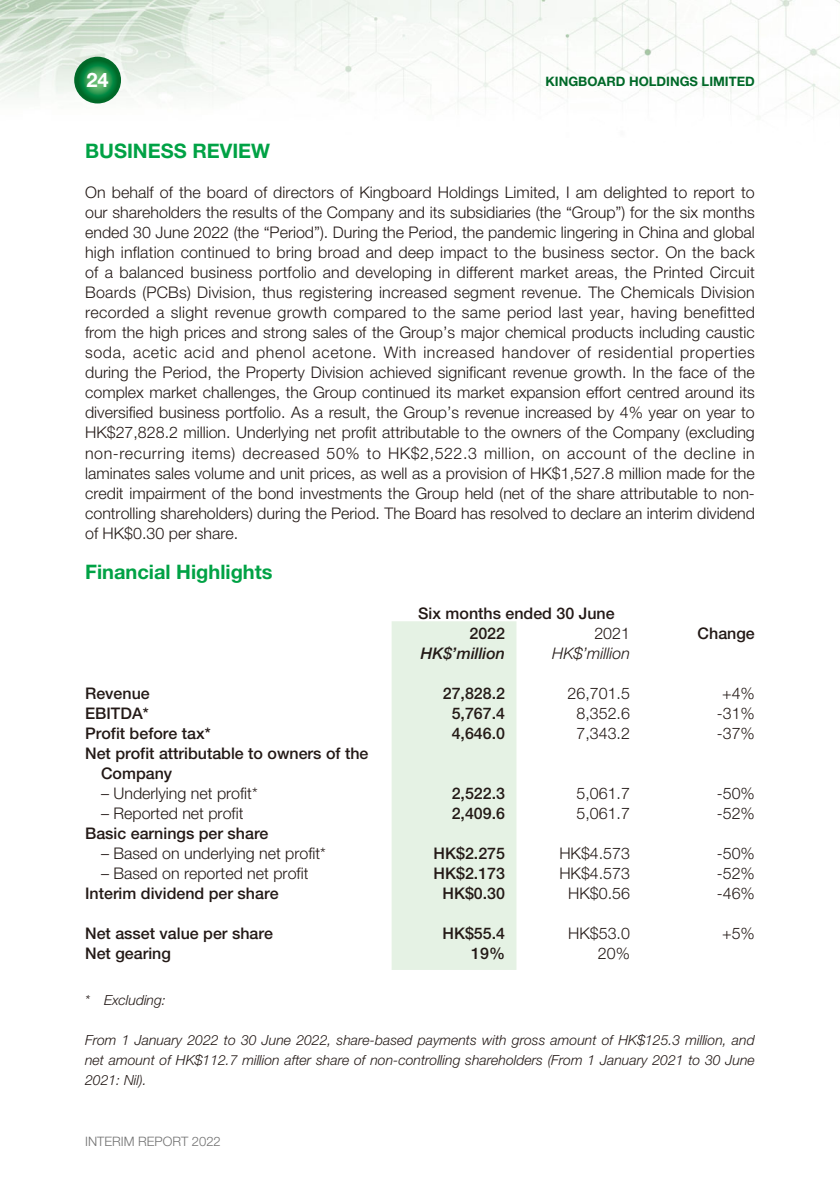
<style>
.page{position:relative;width:840px;height:1191px;background:#fff}
.page>*{position:absolute;margin:0;border:0;box-sizing:border-box;transform-origin:0 0}
.t1{font:700 20px "Helvetica Neue LT Std";color:#00a245}
.t2{font:700 20px "Helvetica Neue LT Std";color:#fff}
.t3{font:300 16px/20px "Helvetica Neue LT Std";color:#231916;text-align:justify}
.t4{font:500 16px/20px "Helvetica Neue LT Std";color:#231916}
.t5{font:italic 500 16px "Helvetica Neue LT Std";color:#231916}
.t6{font:italic 300 16px "Helvetica Neue LT Std";color:#231916}
.t7{font:italic 300 14px/20px "Helvetica Neue LT Std";color:#231916;text-align:justify}
.t8{font:700 13px "Helvetica Neue LT Std";color:#006928}
.t9{font:300 13px "Helvetica Neue LT Std";color:#717171}
</style>
<div class="page">
<img style="left:0;top:0;width:839px;height:109px">
<svg style="left:74px;top:57px;width:47px;height:46px;background:#1c8844"></svg>
<div style="left:391px;top:621px;width:125px;height:349px;background:#e5f2e4"></div>
<p class="t2" style="left:86px;top:73px;width:24px">24</p>
<p class="t8" style="left:545px;top:77px;width:211px">KINGBOARD HOLDINGS LIMITED</p>
<p class="t1" style="left:85px;top:144px;width:186px">BUSINESS REVIEW</p>
<p class="t3" style="left:85px;top:185px;width:671px">On behalf of the board of directors of Kingboard Holdings Limited, I am delighted to report to our shareholders the results of the Company and its subsidiaries (the “Group”) for the six months ended 30 June 2022 (the “Period”). During the Period, the pandemic lingering in China and global high inflation continued to bring broad and deep impact to the business sector. On the back of a balanced business portfolio and developing in different market areas, the Printed Circuit Boards (PCBs) Division, thus registering increased segment revenue. The Chemicals Division recorded a slight revenue growth compared to the same period last year, having benefitted from the high prices and strong sales of the Group’s major chemical products including caustic soda, acetic acid and phenol acetone. With increased handover of residential properties during the Period, the Property Division achieved significant revenue growth. In the face of the complex market challenges, the Group continued its market expansion effort centred around its diversified business portfolio. As a result, the Group’s revenue increased by 4% year on year to HK$27,828.2 million. Underlying net profit attributable to the owners of the Company (excluding non-recurring items) decreased 50% to HK$2,522.3 million, on account of the decline in laminates sales volume and unit prices, as well as a provision of HK$1,527.8 million made for the credit impairment of the bond investments the Group held (net of the share attributable to non&shy;controlling shareholders) during the Period. The Board has resolved to declare an interim dividend of HK$0.30 per share.</p>
<p class="t1" style="left:85px;top:564px;width:189px">Financial Highlights</p>
<p class="t4" style="left:469px;top:605px;width:147px;text-indent:-51px">Six months ended 30 June<br>2022</p>
<p class="t3" style="left:594px;top:625px;width:37px">2021</p>
<p class="t4" style="left:697px;top:625px;width:59px">Change</p>
<p class="t5" style="left:420px;top:647px;width:86px">HK$’million</p>
<p class="t6" style="left:552px;top:647px;width:79px">HK$’million</p>
<p class="t4" style="left:85px;top:685px;width:66px">Revenue</p>
<p class="t4" style="left:442px;top:685px;width:64px">27,828.2</p>
<p class="t3" style="left:567px;top:685px;width:64px">26,701.5</p>
<p class="t3" style="left:721px;top:685px;width:34px">+4%</p>
<p class="t4" style="left:85px;top:705px;width:65px">EBITDA*</p>
<p class="t4" style="left:451px;top:705px;width:55px">5,767.4</p>
<p class="t3" style="left:576px;top:705px;width:55px">8,352.6</p>
<p class="t3" style="left:716px;top:705px;width:39px">-31%</p>
<p class="t4" style="left:85px;top:725px;width:127px">Profit before tax*</p>
<p class="t4" style="left:451px;top:725px;width:55px">4,646.0</p>
<p class="t3" style="left:576px;top:725px;width:55px">7,343.2</p>
<p class="t3" style="left:716px;top:725px;width:39px">-37%</p>
<p class="t4" style="left:101px;top:745px;width:269px;text-indent:-16px">Net profit attributable to owners of the<br>Company</p>
<p class="t3" style="left:101px;top:785px;width:158px">– Underlying net profit*</p>
<p class="t4" style="left:451px;top:785px;width:55px">2,522.3</p>
<p class="t3" style="left:576px;top:785px;width:55px">5,061.7</p>
<p class="t3" style="left:716px;top:785px;width:39px">-50%</p>
<p class="t3" style="left:101px;top:805px;width:144px">– Reported net profit</p>
<p class="t4" style="left:451px;top:805px;width:55px">2,409.6</p>
<p class="t3" style="left:576px;top:805px;width:55px">5,061.7</p>
<p class="t3" style="left:716px;top:805px;width:39px">-52%</p>
<p class="t4" style="left:85px;top:825px;width:185px">Basic earnings per share</p>
<p class="t3" style="left:101px;top:845px;width:226px">– Based on underlying net profit*</p>
<p class="t4" style="left:433px;top:845px;width:73px">HK$2.275</p>
<p class="t3" style="left:559px;top:845px;width:72px">HK$4.573</p>
<p class="t3" style="left:716px;top:845px;width:39px">-50%</p>
<p class="t3" style="left:101px;top:865px;width:209px">– Based on reported net profit</p>
<p class="t4" style="left:433px;top:865px;width:73px">HK$2.173</p>
<p class="t3" style="left:559px;top:865px;width:72px">HK$4.573</p>
<p class="t3" style="left:716px;top:865px;width:39px">-52%</p>
<p class="t4" style="left:85px;top:885px;width:195px">Interim dividend per share</p>
<p class="t4" style="left:442px;top:885px;width:64px">HK$0.30</p>
<p class="t3" style="left:568px;top:885px;width:63px">HK$0.56</p>
<p class="t3" style="left:716px;top:885px;width:39px">-46%</p>
<p class="t4" style="left:85px;top:925px;width:189px">Net asset value per share</p>
<p class="t4" style="left:442px;top:925px;width:64px">HK$55.4</p>
<p class="t3" style="left:568px;top:925px;width:63px">HK$53.0</p>
<p class="t3" style="left:721px;top:925px;width:34px">+5%</p>
<p class="t4" style="left:85px;top:945px;width:87px">Net gearing</p>
<p class="t4" style="left:471px;top:945px;width:35px">19%</p>
<p class="t3" style="left:597px;top:945px;width:34px">20%</p>
<p class="t7" style="left:85px;top:991px;width:82px">* Excluding:</p>
<p class="t7" style="left:85px;top:1031px;width:670px">From 1 January 2022 to 30 June 2022, share-based payments with gross amount of HK$125.3 million, and net amount of HK$112.7 million after share of non-controlling shareholders (From 1 January 2021 to 30 June 2021: Nil).</p>
<p class="t9" style="left:85px;top:1136px;width:137px">INTERIM REPORT 2022</p>
</div>
